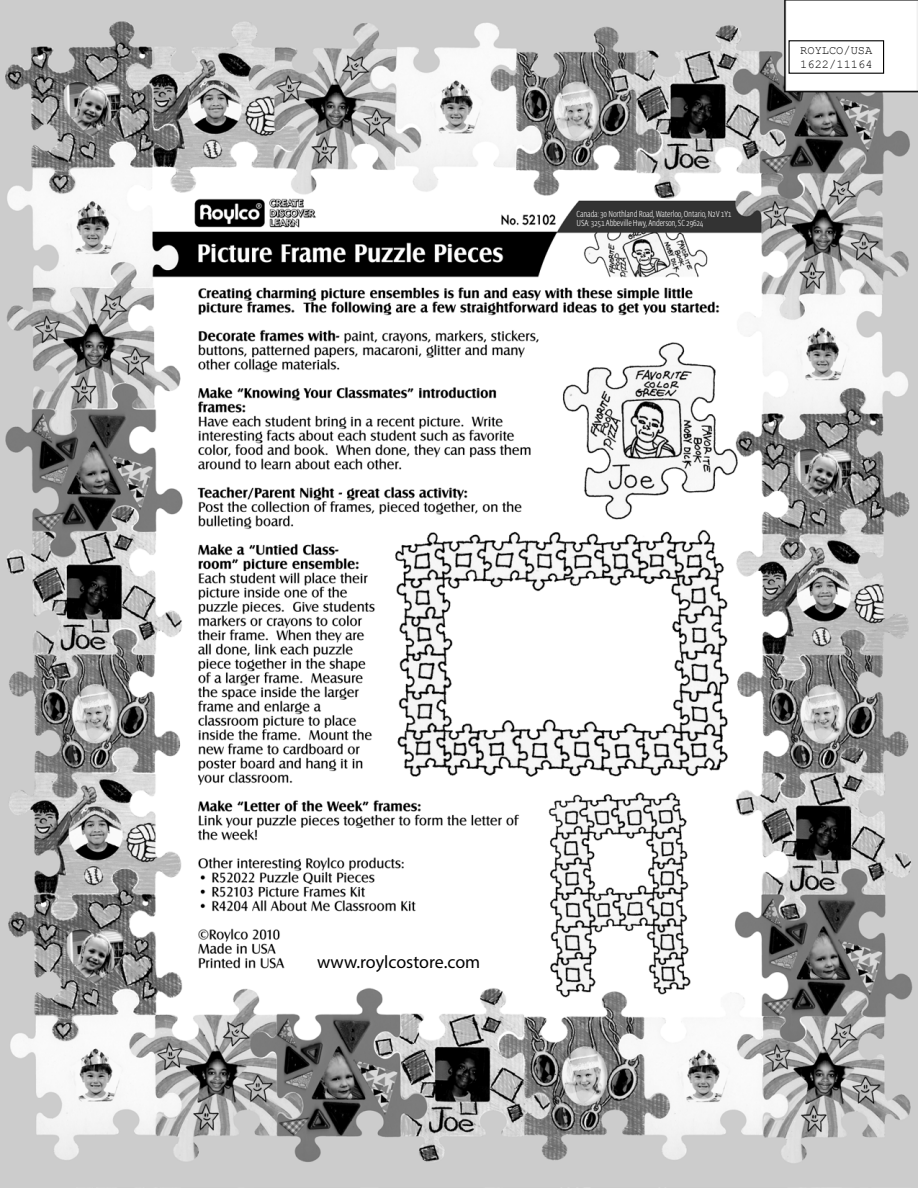
<style>
.page{position:relative;width:918px;height:1188px;background:#fff}
.page>*{position:absolute;margin:0;border:0;box-sizing:border-box;transform-origin:0 0}
.t1{font:18px "Myriad Pro";color:#000}
.t2{font:12px/13.6px "Courier New";color:#000}
.t3{font:300 9px/9px "Vista Sans Nar OTCE";letter-spacing:-.02em;color:#fff}
</style>
<div class="page">
<img style="left:0;top:0;width:918px;height:1188px">
<div style="left:789px;top:40px;width:95px;height:34px;background:#fff;border:1px solid #000"></div>
<div style="left:603px;top:202px;width:130px;height:29px;background:#333"></div>
<p class="t3" style="left:577px;top:209px;width:156px">Canada: 30 Northland Road, Waterloo, Ontario, N2V 1Y1<br>USA: 3251 Abbeville Hwy, Anderson, SC 29624</p>
<h2 class="t2" style="left:800px;top:43px;width:74px">ROYLCO/USA<br>1622/11164</h2>
<h1 class="t1" style="left:317px;top:950px;width:165px">www.roylcostore.com</h1>
</div>
